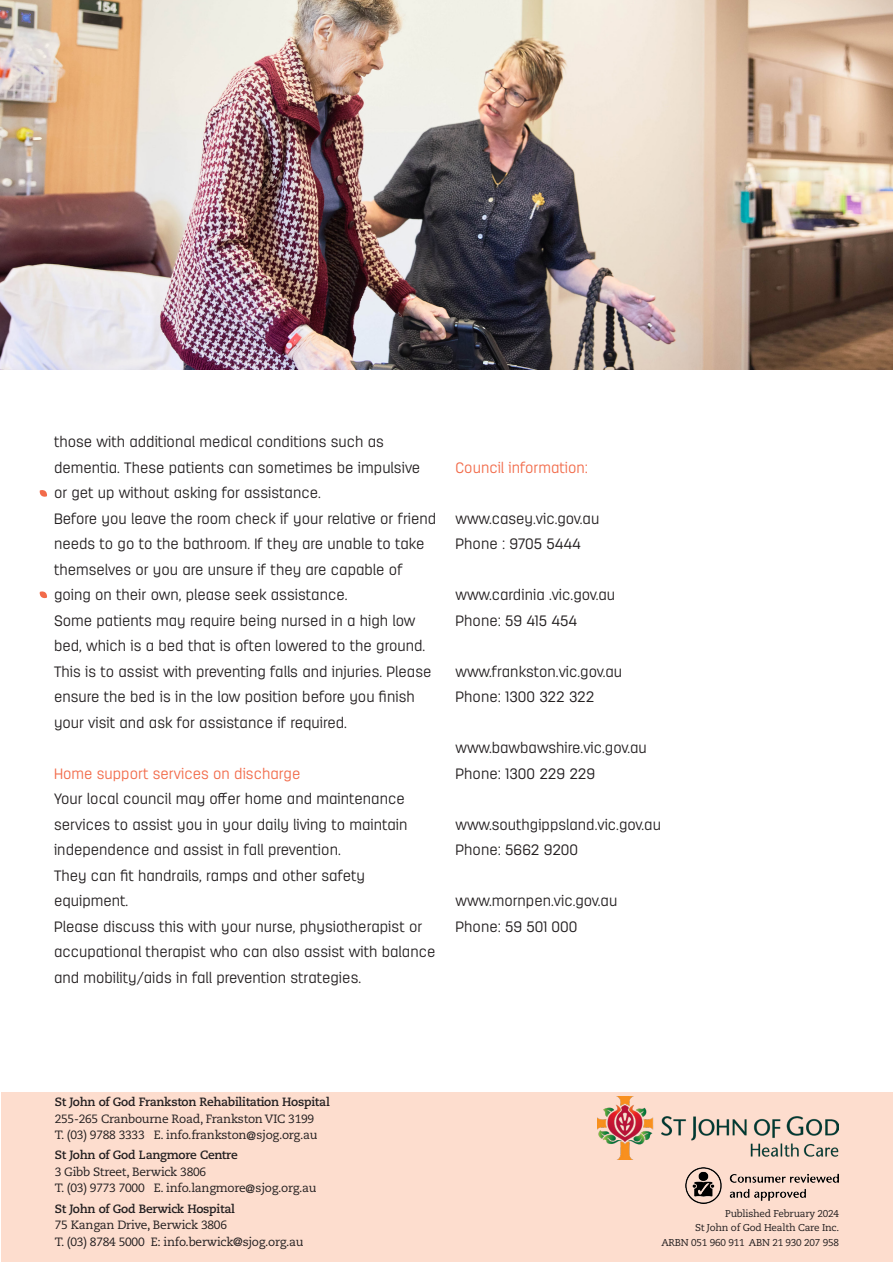
<style>
.page{position:relative;width:893px;height:1263px;background:#fff}
.page>*{position:absolute;margin:0;border:0;box-sizing:border-box;transform-origin:0 0}
.List_Paragraph{font:300 15px/25.5px "Antartida Rounded";color:#231f20}
.List_Paragraph-2{font:300 15px "Antartida Rounded";color:#f26b4a}
.t1{font:12px/16.5px "Caecilia LT Pro 55 Roman";letter-spacing:-.02em;color:#231f20}
.t2{font:9.9px/14.5px "Caecilia LT Pro 55 Roman";letter-spacing:-.02em;color:#231f20;text-align:right}
.s1{font-family:"Caecilia LT Pro 75";font-weight:700}
</style>
<div class="page">
<svg style="left:39px;top:591px;width:8px;height:7px"></svg>
<svg style="left:39px;top:490px;width:8px;height:7px"></svg>
<img style="left:0;top:0;width:893px;height:369px">
<div style="left:2px;top:1092px;width:891px;height:169px;background:#fdddce"></div>
<img style="left:598px;top:1096px;width:240px;height:63px">
<img style="left:686px;top:1167px;width:153px;height:37px">
<p class="List_Paragraph" style="left:54px;top:429px;width:368px">those with additional medical conditions such as dementia. These patients can sometimes be impulsive or get up without asking for assistance.</p>
<p class="List_Paragraph" style="left:54px;top:506px;width:384px">Before you leave the room check if your relative or friend needs to go to the bathroom. If they are unable to take themselves or you are unsure if they are capable of going on their own, please seek assistance.</p>
<p class="List_Paragraph" style="left:54px;top:608px;width:379px">Some patients may require being nursed in a high low bed, which is a bed that is often lowered to the ground.<br>This is to assist with preventing falls and injuries. Please ensure the bed is in the low position before you finish your visit and ask for assistance if required.</p>
<p class="List_Paragraph-2" style="left:54px;top:765px;width:248px">Home support services on discharge</p>
<p class="List_Paragraph" style="left:54px;top:786px;width:355px">Your local council may offer home and maintenance services to assist you in your daily living to maintain independence and assist in fall prevention.</p>
<p class="List_Paragraph" style="left:54px;top:863px;width:312px">They can fit handrails, ramps and other safety equipment.</p>
<p class="List_Paragraph" style="left:54px;top:914px;width:383px">Please discuss this with your nurse, physiotherapist or accupational therapist who can also assist with balance and mobility/aids in fall prevention strategies.</p>
<p class="List_Paragraph-2" style="left:455px;top:459px;width:134px">Council information:</p>
<p class="List_Paragraph" style="left:455px;top:506px;width:145px">www.casey.vic.gov.au</p>
<p class="List_Paragraph" style="left:455px;top:531px;width:127px">Phone : 9705 5444</p>
<p class="List_Paragraph" style="left:455px;top:582px;width:161px">www.cardinia .vic.gov.au</p>
<p class="List_Paragraph" style="left:455px;top:608px;width:123px">Phone: 59 415 454</p>
<p class="List_Paragraph" style="left:455px;top:659px;width:168px">www.frankston.vic.gov.au</p>
<p class="List_Paragraph" style="left:455px;top:684px;width:140px">Phone: 1300 322 322</p>
<p class="List_Paragraph" style="left:455px;top:735px;width:193px">www.bawbawshire.vic.gov.au</p>
<p class="List_Paragraph" style="left:455px;top:761px;width:141px">Phone: 1300 229 229</p>
<p class="List_Paragraph" style="left:455px;top:812px;width:207px">www.southgippsland.vic.gov.au</p>
<p class="List_Paragraph" style="left:455px;top:837px;width:124px">Phone: 5662 9200</p>
<p class="List_Paragraph" style="left:455px;top:888px;width:163px">www.mornpen.vic.gov.au</p>
<p class="List_Paragraph" style="left:455px;top:914px;width:123px">Phone: 59 501 000</p>
<p class="t1" style="left:55px;top:1093px;width:277px"><span class="s1">St John of God Frankston Rehabilitation Hospital<br></span>255-265 Cranbourne Road, Frankston VIC 3199<br>T. (03) 9788 3333 E. info.frankston@sjog.org.au</p>
<p class="t1" style="left:55px;top:1147px;width:263px"><span class="s1">St John of God Langmore Centre<br></span>3 Gibb Street, Berwick 3806<br>T. (03) 9773 7000 E. info.langmore@sjog.org.au</p>
<p class="t1" style="left:55px;top:1200px;width:250px"><span class="s1">St John of God Berwick Hospital<br></span>75 Kangan Drive, Berwick 3806<br>T. (03) 8784 5000 E: info.berwick@sjog.org.au</p>
<p class="t2" style="left:661px;top:1206px;width:179px">Published February 2024<br>St John of God Health Care Inc.<br>ARBN 051 960 911 ABN 21 930 207 958</p>
</div>
